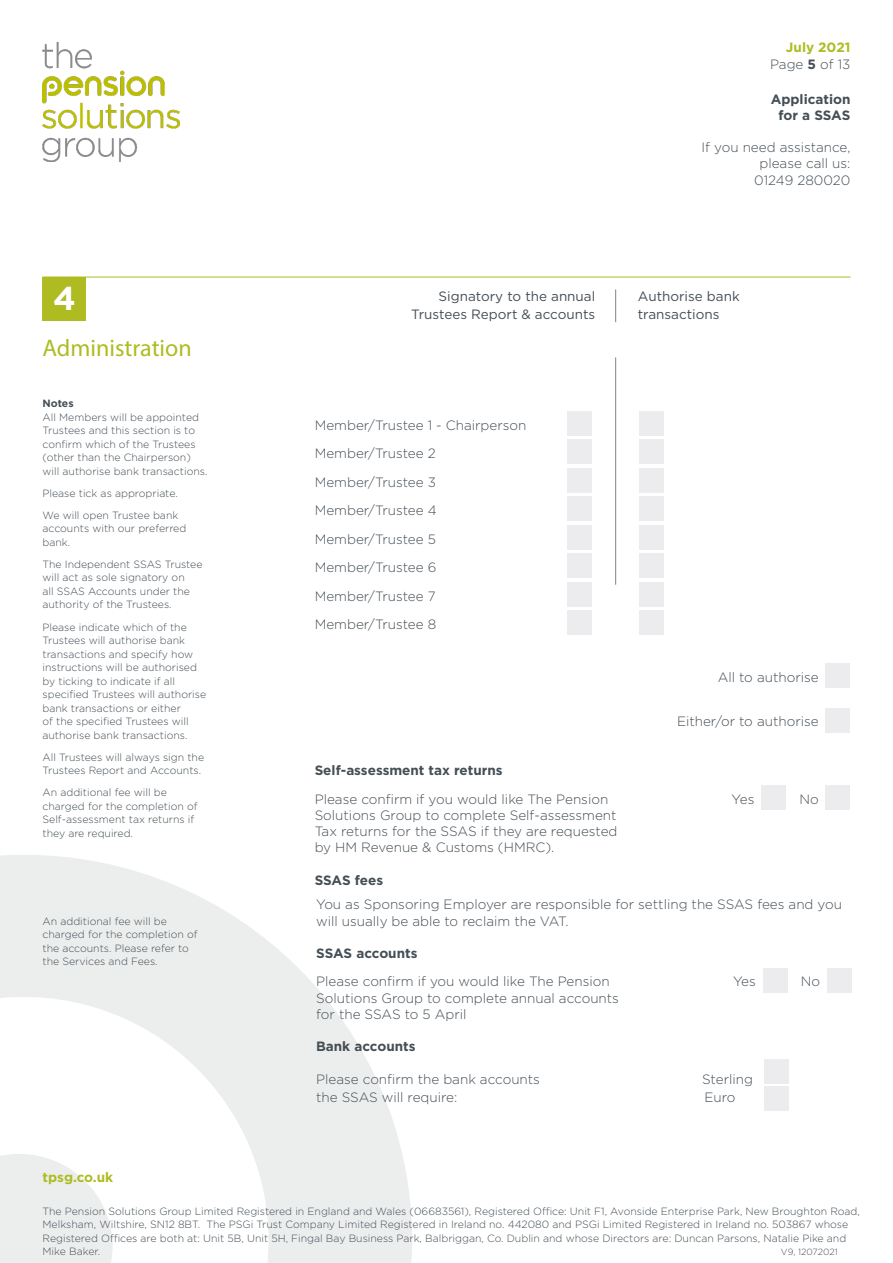
<style>
.page{position:relative;width:893px;height:1263px;background:#fff}
.page>*{position:absolute;margin:0;border:0;box-sizing:border-box;transform-origin:0 0}
.t1{font:700 33px "Gotham";color:#fff}
.PSG_Subhead{font:24px "Myriad Pro";color:#aebc21}
.PSG_Bodycopy_1{font:300 13.5px/16.2px "Gotham";color:#444e55;text-align:right}
.PSG_Bodycopy_1-2{font:13.5px/18px "Gotham";color:#444e55}
.PSG_Bold_Bodycopy{font:700 13.5px/16.2px "Gotham";color:#444e55;text-align:center}
.t2{font:700 13.5px/16.2px "Gotham";color:#aebc21;text-align:right}
.PSG_Bodycopy_1-3{font:700 13.5px "Gotham";color:#444e55}
.PSG_Small_type{font:300 10.5px/13.5px "Gotham";color:#444e55}
.t3{font:300 9px "Gotham";color:#444e55}
.s1{font-weight:300;color:#444e55}
.s2{color:#444e55}
.s3{font-weight:700}
</style>
<div class="page">
<svg style="left:0;top:855px;width:412px;height:408px;fill:#eceeee"></svg>
<img style="left:43px;top:43px;width:136px;height:118px">
<div style="left:567px;top:411px;width:24px;height:25px;background:#ececee"></div>
<div style="left:639px;top:411px;width:24px;height:25px;background:#ececee"></div>
<div style="left:567px;top:439px;width:24px;height:25px;background:#ececee"></div>
<div style="left:639px;top:439px;width:24px;height:25px;background:#ececee"></div>
<div style="left:567px;top:468px;width:24px;height:25px;background:#ececee"></div>
<div style="left:639px;top:468px;width:24px;height:25px;background:#ececee"></div>
<div style="left:567px;top:496px;width:24px;height:25px;background:#ececee"></div>
<div style="left:639px;top:496px;width:24px;height:25px;background:#ececee"></div>
<div style="left:567px;top:525px;width:24px;height:25px;background:#ececee"></div>
<div style="left:639px;top:525px;width:24px;height:25px;background:#ececee"></div>
<div style="left:567px;top:553px;width:24px;height:25px;background:#ececee"></div>
<div style="left:639px;top:553px;width:24px;height:25px;background:#ececee"></div>
<div style="left:567px;top:582px;width:24px;height:25px;background:#ececee"></div>
<div style="left:639px;top:582px;width:24px;height:25px;background:#ececee"></div>
<div style="left:567px;top:610px;width:24px;height:25px;background:#ececee"></div>
<div style="left:639px;top:610px;width:24px;height:25px;background:#ececee"></div>
<div style="left:825px;top:663px;width:25px;height:25px;background:#ececee"></div>
<div style="left:825px;top:708px;width:25px;height:24px;background:#ececee"></div>
<div style="left:761px;top:785px;width:25px;height:24px;background:#ececee"></div>
<div style="left:825px;top:785px;width:25px;height:24px;background:#ececee"></div>
<div style="left:763px;top:968px;width:24px;height:24px;background:#ececee"></div>
<div style="left:827px;top:968px;width:25px;height:24px;background:#ececee"></div>
<div style="left:764px;top:1086px;width:24px;height:25px;background:#ececee"></div>
<div style="left:764px;top:1059px;width:25px;height:25px;background:#ececee"></div>
<div style="left:43px;top:277px;width:43px;height:44px;background:#aebc21"></div>
<hr style="left:43px;top:277px;width:807px;height:1px;background:#aebc21">
<hr style="left:615px;top:289px;width:1px;height:33px;background:#7f8488">
<hr style="left:615px;top:357px;width:1px;height:228px;background:#7f8488">
<p class="t2" style="left:770px;top:39px;width:82px">July 2021<br><span class="s1">Page</span> <span class="s2">5</span> <span class="s1">of 13</span></p>
<p class="t1" style="left:53px;top:280px;width:24px">4</p>
<p class="PSG_Subhead" style="left:43px;top:333px;width:151px">Administration</p>
<p class="PSG_Small_type" style="left:43px;top:397px;width:167px"><span class="s3">Notes<br></span>All Members will be appointed<br>Trustees and this section is to confirm which of the Trustees (other than the Chairperson) will authorise bank transactions.</p>
<p class="PSG_Small_type" style="left:43px;top:486px;width:137px">Please tick as appropriate.</p>
<p class="PSG_Small_type" style="left:43px;top:508px;width:145px">We will open Trustee bank accounts with our preferred bank.</p>
<p class="PSG_Small_type" style="left:43px;top:557px;width:162px">The Independent SSAS Trustee will act as sole signatory on<br>all SSAS Accounts under the authority of the Trustees.</p>
<p class="PSG_Small_type" style="left:43px;top:620px;width:165px">Please indicate which of the<br>Trustees will authorise bank transactions and specify how instructions will be authorised by ticking to indicate if all specified Trustees will authorise bank transactions or either<br>of the specified Trustees will authorise bank transactions.</p>
<p class="PSG_Small_type" style="left:43px;top:750px;width:163px">All Trustees will always sign the<br>Trustees Report and Accounts.</p>
<p class="PSG_Small_type" style="left:43px;top:785px;width:157px">An additional fee will be charged for the completion of<br>Self-assessment tax returns if they are required.</p>
<p class="PSG_Small_type" style="left:43px;top:914px;width:157px">An additional fee will be charged for the completion of the accounts. Please refer to the Services and Fees.</p>
<p class="t2" style="left:43px;top:1169px;width:72px">tpsg.co.uk</p>
<p class="PSG_Bodycopy_1-2" style="left:411px;top:287px;width:186px;text-align:right">Signatory to the annual<br>Trustees Report &amp; accounts</p>
<p class="PSG_Bodycopy_1" style="left:315px;top:416px;width:213px">Member/Trustee 1 - Chairperson</p>
<p class="PSG_Bodycopy_1" style="left:315px;top:445px;width:123px">Member/Trustee 2</p>
<p class="PSG_Bodycopy_1" style="left:315px;top:473px;width:123px">Member/Trustee 3</p>
<p class="PSG_Bodycopy_1" style="left:315px;top:502px;width:123px">Member/Trustee 4</p>
<p class="PSG_Bodycopy_1" style="left:315px;top:530px;width:123px">Member/Trustee 5</p>
<p class="PSG_Bodycopy_1" style="left:315px;top:559px;width:123px">Member/Trustee 6</p>
<p class="PSG_Bodycopy_1" style="left:315px;top:587px;width:122px">Member/Trustee 7</p>
<p class="PSG_Bodycopy_1" style="left:315px;top:616px;width:123px">Member/Trustee 8</p>
<p class="PSG_Bold_Bodycopy" style="left:771px;top:90px;width:81px">Application for a SSAS</p>
<p class="PSG_Bodycopy_1" style="left:702px;top:139px;width:150px">If you need assistance, please call us:<br>01249 280020</p>
<p class="PSG_Bodycopy_1-2" style="left:638px;top:287px;width:103px">Authorise bank transactions</p>
<p class="PSG_Bodycopy_1" style="left:718px;top:668px;width:103px">All to authorise</p>
<p class="PSG_Bodycopy_1" style="left:677px;top:713px;width:143px">Either/or to authorise</p>
<p class="PSG_Bold_Bodycopy" style="left:315px;top:762px;width:190px">Self-assessment tax returns</p>
<p class="PSG_Bodycopy_1" style="left:315px;top:790px;width:295px">Please confirm if you would like The Pension</p>
<p class="PSG_Bodycopy_1" style="left:732px;top:790px;width:24px">Yes</p>
<p class="PSG_Bodycopy_1" style="left:799px;top:790px;width:21px">No</p>
<p class="PSG_Bodycopy_1" style="left:315px;top:806px;width:303px">Solutions Group to complete Self-assessment</p>
<p class="PSG_Bodycopy_1" style="left:315px;top:823px;width:304px">Tax returns for the SSAS if they are requested</p>
<p class="PSG_Bodycopy_1" style="left:315px;top:839px;width:241px">by HM Revenue &amp; Customs (HMRC).</p>
<p class="PSG_Bold_Bodycopy" style="left:315px;top:871px;width:70px">SSAS fees</p>
<p class="PSG_Bodycopy_1" style="left:316px;top:896px;width:527px;text-align:left">You as Sponsoring Employer are responsible for settling the SSAS fees and you will usually be able to reclaim the VAT.</p>
<p class="PSG_Bold_Bodycopy" style="left:316px;top:945px;width:103px">SSAS accounts</p>
<p class="PSG_Bodycopy_1" style="left:316px;top:973px;width:295px">Please confirm if you would like The Pension</p>
<p class="PSG_Bodycopy_1" style="left:733px;top:973px;width:24px">Yes</p>
<p class="PSG_Bodycopy_1" style="left:801px;top:973px;width:21px">No</p>
<p class="PSG_Bodycopy_1" style="left:316px;top:989px;width:304px">Solutions Group to complete annual accounts</p>
<p class="PSG_Bodycopy_1" style="left:316px;top:1005px;width:152px">for the SSAS to 5 April</p>
<p class="PSG_Bodycopy_1-3" style="left:316px;top:1039px;width:101px">Bank accounts</p>
<p class="PSG_Bodycopy_1" style="left:316px;top:1070px;width:225px">Please confirm the bank accounts</p>
<p class="PSG_Bodycopy_1" style="left:702px;top:1070px;width:52px">Sterling</p>
<p class="PSG_Bodycopy_1" style="left:316px;top:1089px;width:143px">the SSAS will require:</p>
<p class="PSG_Bodycopy_1" style="left:704px;top:1089px;width:33px">Euro</p>
<p class="PSG_Small_type" style="left:43px;top:1204px;width:819px">The Pension Solutions Group Limited Registered in England and Wales (06683561), Registered Office: Unit F1, Avonside Enterprise Park, New Broughton Road, Melksham, Wiltshire, SN12 8BT. The PSGi Trust Company Limited Registered in Ireland no. 442080 and PSGi Limited Registered in Ireland no. 503867 whose Registered Offices are both at: Unit 5B, Unit 5H, Fingal Bay Business Park, Balbriggan, Co. Dublin and whose Directors are: Duncan Parsons, Natalie Pike and Mike Baker.</p>
<p class="t3" style="left:781px;top:1246px;width:58px">V9, 12072021</p>
</div>
